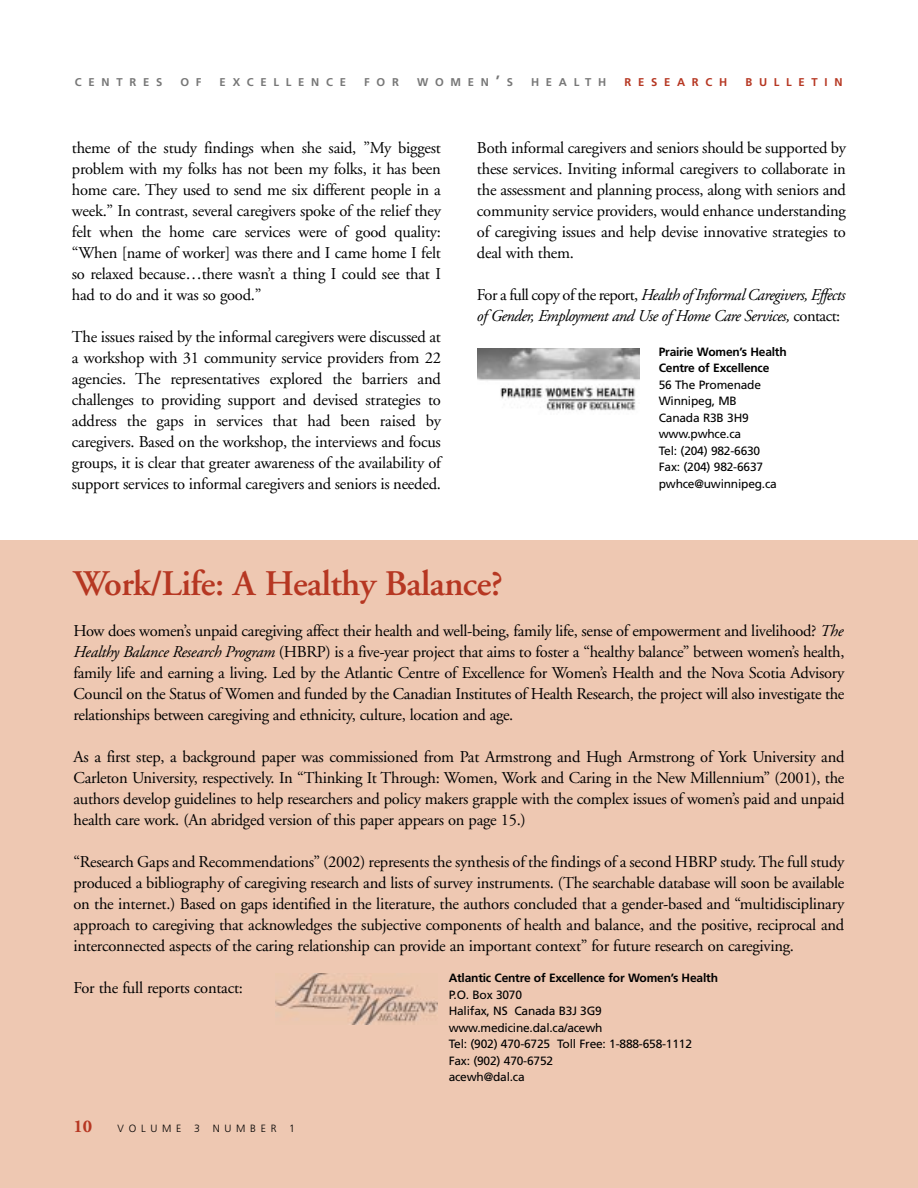
<style>
.page{position:relative;width:918px;height:1188px;background:#fff}
.page>*{position:absolute;margin:0;border:0;box-sizing:border-box;transform-origin:0 0}
.t1{font:600 36px "Adobe Garamond";letter-spacing:-.015em;color:#b63722}
.t2{font:700 18px "Adobe Garamond";color:#b63722}
.t3{font:16.5px/21px "Adobe Garamond";letter-spacing:-.015em;color:#000;text-align:justify}
.t4{font:italic 16.5px/21px "Adobe Garamond";letter-spacing:-.035em;color:#000}
.t5{font:12px/16.5px "Frutiger";letter-spacing:-.015em;color:#000}
.t6{font:700 12px/16.5px "Frutiger";letter-spacing:-.015em;color:#000}
.t7{font:700 11.25px "Frutiger";letter-spacing:.6em;color:#777}
.t8{font:700 11.25px "Frutiger";letter-spacing:.6em;color:#b63722}
.t9{font:300 10.5px "Frutiger";letter-spacing:.45em;color:#000}
.s1{font-size:15px}
.s2{font-style:normal}
.s3{font-style:italic}
</style>
<div class="page">
<div style="left:0;top:540px;width:918px;height:648px;background:#eec8b2"></div>
<img style="left:477px;top:348px;width:162px;height:63px">
<img style="left:276px;top:973px;width:162px;height:52px">
<p class="t7" style="left:75px;top:78px;width:89px">CENTRES</p>
<p class="t7" style="left:180px;top:78px;width:23px">O F</p>
<p class="t7" style="left:220px;top:78px;width:128px">EXCELLENCE</p>
<p class="t7" style="left:364px;top:78px;width:36px">FOR</p>
<p class="t7" style="left:417px;top:78px;width:97px">WOMEN<span class="s1">’</span>S</p>
<p class="t7" style="left:531px;top:78px;width:77px">HEALTH</p>
<p class="t8" style="left:624px;top:78px;width:104px">RESEARCH</p>
<p class="t8" style="left:745px;top:78px;width:99px">BULLETIN</p>
<p class="t3" style="left:72px;top:139px;width:371px">theme of the study findings when she said, ”My biggest problem with my folks has not been my folks, it has been home care. They used to send me six different people in a week.” In contrast, several caregivers spoke of the relief they felt when the home care services were of good quality: “When [name of worker] was there and I came home I felt so relaxed because…there wasn’t a thing I could see that I had to do and it was so good.”</p>
<p class="t3" style="left:72px;top:328px;width:371px">The issues raised by the informal caregivers were discussed at a workshop with 31 community service providers from 22 agencies. The representatives explored the barriers and challenges to providing support and devised strategies to address the gaps in services that had been raised by caregivers. Based on the workshop, the interviews and focus groups, it is clear that greater awareness of the availability of support services to informal caregivers and seniors is needed.</p>
<p class="t3" style="left:477px;top:139px;width:371px">Both informal caregivers and seniors should be supported by these services. Inviting informal caregivers to collaborate in the assessment and planning process, along with seniors and community service providers, would enhance understanding of caregiving issues and help devise innovative strategies to deal with them.</p>
<p class="t4" style="left:477px;top:286px;width:370px"><span class="s2">For a full copy of the report,</span> Health of Informal Caregivers, Effects of Gender, Employment and Use of Home Care Services, <span class="s2">contact:</span></p>
<p class="t6" style="left:659px;top:344px;width:130px">Prairie Women’s Health<br>Centre of Excellence</p>
<p class="t5" style="left:659px;top:377px;width:120px">56 The Promenade<br>Winnipeg, MB<br>Canada R3B 3H9 www.pwhce.ca<br>Tel: (204) 982-6630<br>Fax: (204) 982-6637 pwhce@uwinnipeg.ca</p>
<h1 class="t1" style="left:73px;top:570px;width:431px">Work/Life: A Healthy Balance?</h1>
<p class="t3" style="left:73px;top:622px;width:773px">How does women’s unpaid caregiving affect their health and well-being, family life, sense of empowerment and livelihood? <span class="s3">The Healthy Balance Research Program</span> (HBRP) is a five-year project that aims to foster a “healthy balance” between women’s health, family life and earning a living. Led by the Atlantic Centre of Excellence for Women’s Health and the Nova Scotia Advisory Council on the Status of Women and funded by the Canadian Institutes of Health Research, the project will also investigate the relationships between caregiving and ethnicity, culture, location and age.</p>
<p class="t3" style="left:73px;top:748px;width:773px">As a first step, a background paper was commissioned from Pat Armstrong and Hugh Armstrong of York University and Carleton University, respectively. In “Thinking It Through: Women, Work and Caring in the New Millennium” (2001), the authors develop guidelines to help researchers and policy makers grapple with the complex issues of women’s paid and unpaid health care work. (An abridged version of this paper appears on page 15.)</p>
<p class="t3" style="left:73px;top:853px;width:773px">“Research Gaps and Recommendations” (2002) represents the synthesis of the findings of a second HBRP study. The full study produced a bibliography of caregiving research and lists of survey instruments. (The searchable database will soon be available on the internet.) Based on gaps identified in the literature, the authors concluded that a gender-based and “multidisciplinary approach to caregiving that acknowledges the subjective components of health and balance, and the positive, reciprocal and interconnected aspects of the caring relationship can provide an important context” for future research on caregiving.</p>
<p class="t3" style="left:73px;top:979px;width:171px">For the full reports contact:</p>
<p class="t6" style="left:449px;top:971px;width:271px">Atlantic Centre of Excellence for Women’s Health</p>
<p class="t5" style="left:449px;top:987px;width:245px">P.O. Box 3070<br>Halifax, NS Canada B3J 3G9 www.medicine.dal.ca/acewh<br>Tel: (902) 470-6725 Toll Free: 1-888-658-1112<br>Fax: (902) 470-6752<br>acewh@dal.ca</p>
<p class="t2" style="left:74px;top:1119px;width:20px">10</p>
<p class="t9" style="left:118px;top:1124px;width:179px">VOLUME 3 NUMBER 1</p>
</div>
